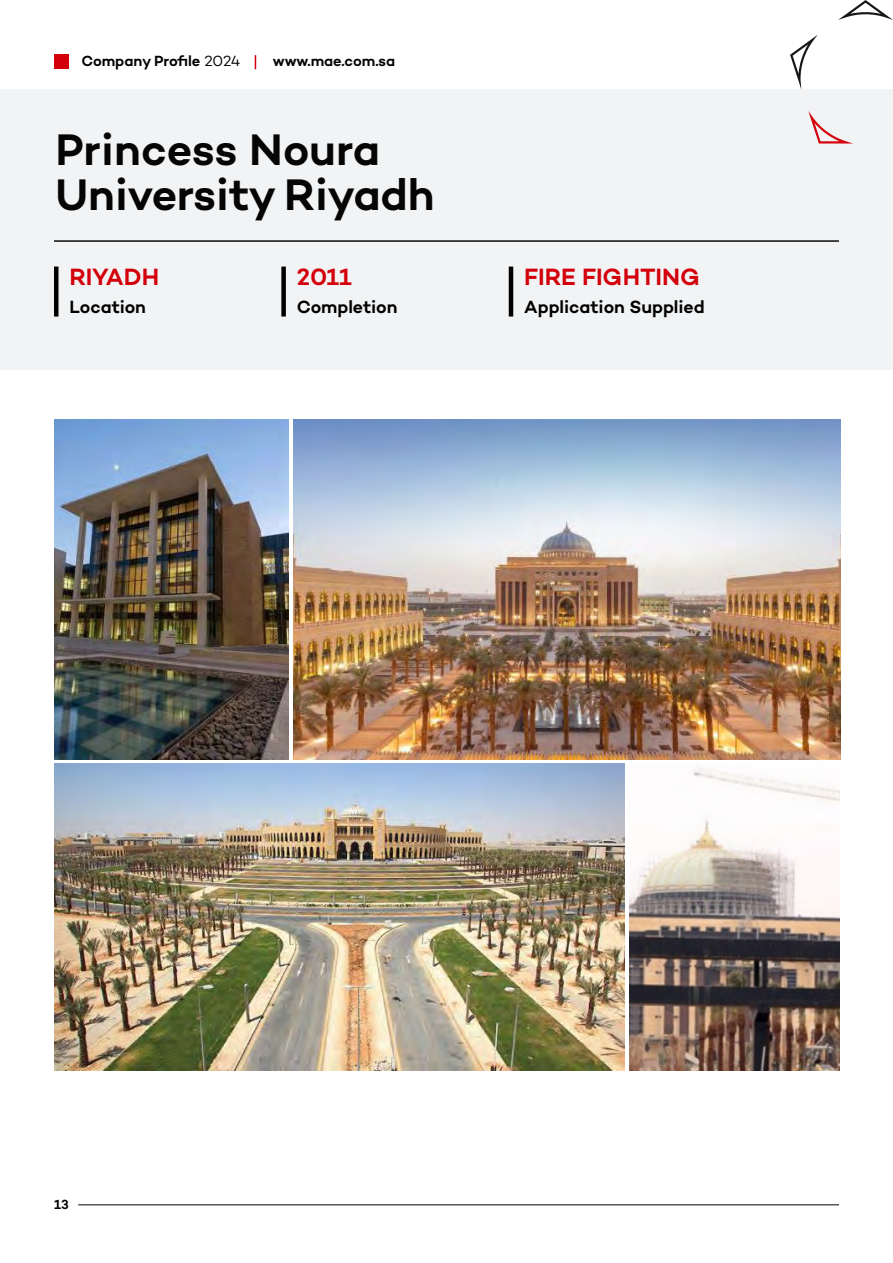
<style>
.page{position:relative;width:893px;height:1263px;background:#fff}
.page>*{position:absolute;margin:0;border:0;box-sizing:border-box;transform-origin:0 0}
.t1{font:600 45px/45px "Campton";color:#050505}
.t2{font:600 24px "Campton";color:#d3000c}
.t3{font:600 18px "Campton";color:#000}
.t4{font:600 15px "Campton";letter-spacing:-.005em;color:#000}
.t5{font:600 15px "Campton";color:#050505}
.t6{font:600 13.5px "Campton";color:#000}
.s1{font-weight:400}
</style>
<div class="page">
<div style="left:54px;top:54px;width:15px;height:15px;background:#d3000c"></div>
<svg style="left:255px;top:55px;width:1px;height:14px"></svg>
<hr style="left:78px;top:1204px;width:761px;height:1px;background:#000">
<hr style="left:0;top:89px;width:1px;height:281px;background:#f2f3f4">
<div style="left:1px;top:89px;width:892px;height:281px;background:#f2f3f4"></div>
<img style="left:293px;top:419px;width:547px;height:340px">
<img style="left:54px;top:419px;width:235px;height:340px">
<img style="left:629px;top:768px;width:210px;height:302px">
<img style="left:54px;top:764px;width:570px;height:306px">
<hr style="left:54px;top:240px;width:785px;height:2px;background:#0c0c0c">
<hr style="left:54px;top:267px;width:4px;height:49px;background:#000">
<div style="left:281px;top:267px;width:5px;height:49px;background:#000"></div>
<hr style="left:509px;top:267px;width:4px;height:49px;background:#000">
<svg style="left:808px;top:111px;width:45px;height:33px"></svg>
<svg style="left:790px;top:35px;width:28px;height:55px"></svg>
<svg style="left:838px;top:0;width:55px;height:20px"></svg>
<p class="t4" style="left:81px;top:51px;width:160px">Company Profile <span class="s1">2024</span></p>
<p class="t5" style="left:273px;top:51px;width:124px">www.mae.com.sa</p>
<h1 class="t1" style="left:55px;top:127px;width:381px">Princess Noura<br>University Riyadh</h1>
<h2 class="t2" style="left:69px;top:262px;width:91px">RIYADH</h2>
<h2 class="t2" style="left:297px;top:262px;width:56px">2011</h2>
<h2 class="t2" style="left:524px;top:262px;width:177px">FIRE FIGHTING</h2>
<p class="t3" style="left:69px;top:296px;width:78px">Location</p>
<p class="t3" style="left:297px;top:296px;width:102px">Completion</p>
<p class="t3" style="left:524px;top:296px;width:182px">Application Supplied</p>
<p class="t6" style="left:54px;top:1196px;width:16px">13</p>
</div>
